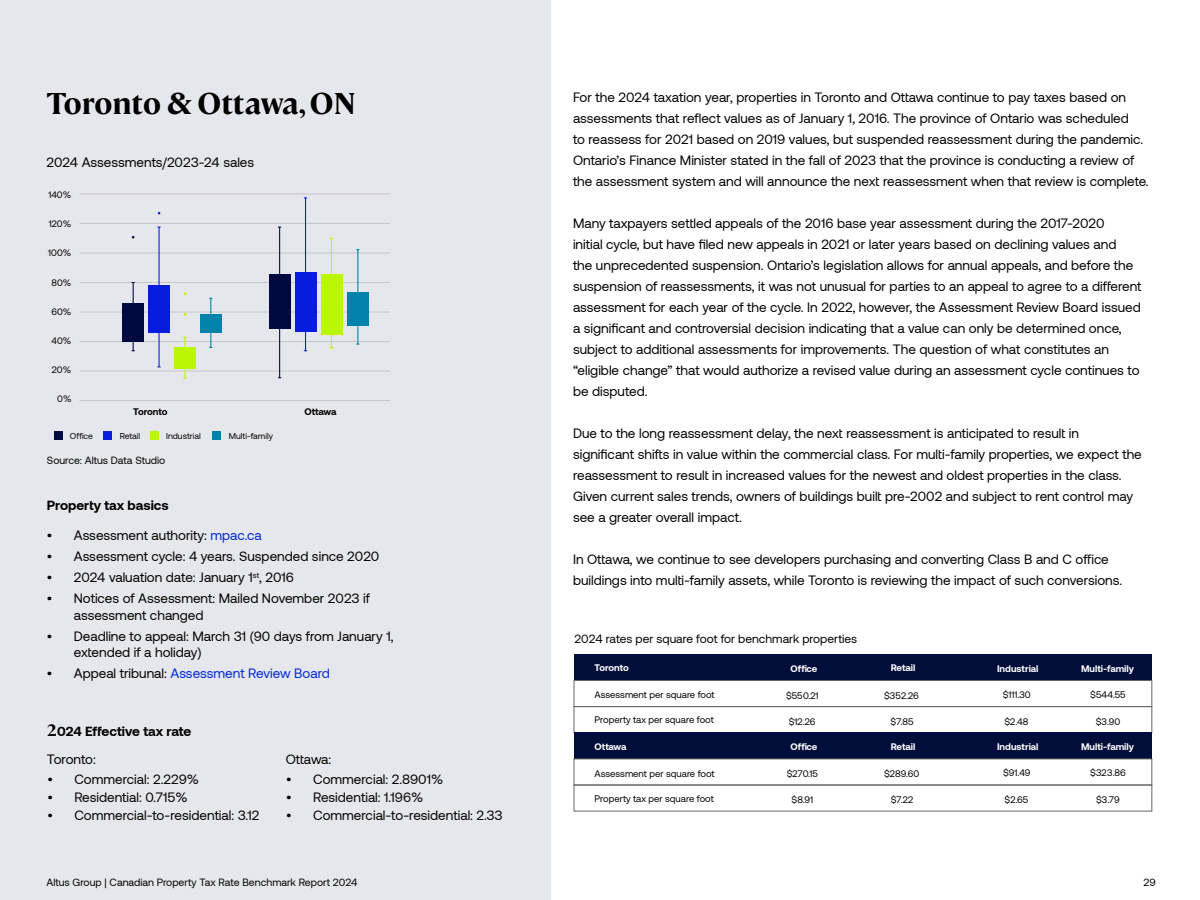
<style>
.page{position:relative;width:1200px;height:900px;background:#fff}
.page>*{position:absolute;margin:0;border:0;box-sizing:border-box;transform-origin:0 0}
.t1{font:700 30px "Cambon";color:#000}
.t2{font:13.5px/21px "Aeonik";color:#000}
.t3{font:13.5px "Aeonik";color:#0028d7}
.t4{font:700 13.5px "Aeonik";color:#000}
.t5{font:13.35px "Aeonik";color:#000}
.t6{font:12px "Aeonik";color:#000}
.t7{font:10.5px "Aeonik";color:#000}
.t8{font:700 9.6px "Aeonik";letter-spacing:-.015em;color:#000}
.t9{font:9.6px "Aeonik";color:#000}
.t10{font:9.45px "Aeonik";color:#000}
.t11{font:700 9.45px "Aeonik";color:#fff}
.t12{font:8.55px "Aeonik";color:#000}
.s1{color:#0028d7}
.s2{color:#000}
.s3{font-family:"Cambon";font-size:16.5px}
</style>
<div class="page">
<div style="left:0;top:0;width:550px;height:900px;background:#e6e7ec"></div>
<hr style="left:79px;top:400px;width:310px;height:1px;background:#c6c6c6">
<hr style="left:79px;top:371px;width:310px;height:1px;background:#c6c6c6">
<hr style="left:79px;top:341px;width:310px;height:1px;background:#c6c6c6">
<hr style="left:79px;top:312px;width:310px;height:1px;background:#c6c6c6">
<hr style="left:79px;top:282px;width:310px;height:1px;background:#c6c6c6">
<hr style="left:79px;top:253px;width:310px;height:1px;background:#c6c6c6">
<hr style="left:79px;top:223px;width:310px;height:1px;background:#c6c6c6">
<hr style="left:79px;top:194px;width:310px;height:1px;background:#c6c6c6">
<div style="left:122px;top:303px;width:22px;height:39px;background:#000940"></div>
<div style="left:148px;top:286px;width:22px;height:47px;background:#081cdf"></div>
<div style="left:174px;top:347px;width:22px;height:22px;background:#bcf500"></div>
<div style="left:200px;top:314px;width:22px;height:19px;background:#0082ab"></div>
<div style="left:270px;top:274px;width:21px;height:54px;background:#000940"></div>
<div style="left:295px;top:272px;width:22px;height:59px;background:#081cdf"></div>
<div style="left:321px;top:274px;width:22px;height:61px;background:#bcf500"></div>
<div style="left:347px;top:293px;width:22px;height:33px;background:#0082ab"></div>
<hr style="left:133px;top:283px;width:1px;height:68px;background:#000940">
<hr style="left:159px;top:227px;width:1px;height:140px;background:#081cdf">
<hr style="left:184px;top:337px;width:1px;height:41px;background:#bcf500">
<hr style="left:210px;top:298px;width:1px;height:49px;background:#0082ab">
<hr style="left:279px;top:227px;width:1px;height:150px;background:#000940">
<hr style="left:305px;top:198px;width:1px;height:153px;background:#081cdf">
<hr style="left:331px;top:239px;width:1px;height:108px;background:#bcf500">
<hr style="left:357px;top:250px;width:1px;height:94px;background:#0082ab">
<div style="left:54px;top:432px;width:9px;height:8px;background:#000940"></div>
<div style="left:103px;top:432px;width:9px;height:8px;background:#081cdf"></div>
<div style="left:150px;top:432px;width:8px;height:8px;background:#bcf500"></div>
<div style="left:213px;top:432px;width:8px;height:8px;background:#0082ab"></div>
<div style="left:574px;top:654px;width:578px;height:26px;background:#010d3a"></div>
<div style="left:574px;top:680px;width:578px;height:27px;border:1px solid #666565"></div>
<div style="left:574px;top:733px;width:578px;height:26px;background:#010d3a"></div>
<div style="left:574px;top:759px;width:578px;height:26px;border:1px solid #666565"></div>
<div style="left:574px;top:785px;width:578px;height:26px;border:1px solid #666565"></div>
<p class="t9" style="left:34px;top:90px;width:27px">200%</p>
<h1 class="t1" style="left:46px;top:82px;width:311px">Toronto &amp; Ottawa, ON</h1>
<p class="t12" style="left:47px;top:95px;width:24px">200%</p>
<p class="t10" style="left:46px;top:112px;width:27px">200%</p>
<p class="t2" style="left:47px;top:152px;width:209px">2024 Assessments/2023-24 sales</p>
<p class="t10" style="left:49px;top:162px;width:24px">160%</p>
<p class="t10" style="left:48px;top:189px;width:24px">140%</p>
<p class="t12" style="left:49px;top:193px;width:22px">120%</p>
<p class="t10" style="left:49px;top:219px;width:24px">120%</p>
<p class="t12" style="left:49px;top:220px;width:23px">100%</p>
<p class="t12" style="left:52px;top:247px;width:20px">80%</p>
<p class="t10" style="left:48px;top:248px;width:25px">100%</p>
<p class="t12" style="left:52px;top:273px;width:20px">60%</p>
<p class="t10" style="left:52px;top:277px;width:21px">80%</p>
<p class="t10" style="left:52px;top:306px;width:21px">60%</p>
<p class="t10" style="left:52px;top:336px;width:21px">40%</p>
<p class="t10" style="left:52px;top:365px;width:21px">20%</p>
<p class="t10" style="left:57px;top:394px;width:16px">0%</p>
<p class="t8" style="left:133px;top:406px;width:36px">Toronto</p>
<p class="t8" style="left:305px;top:406px;width:33px">Ottawa</p>
<p class="t12" style="left:70px;top:431px;width:24px">Office</p>
<p class="t12" style="left:120px;top:431px;width:22px">Retail</p>
<p class="t12" style="left:166px;top:431px;width:36px">Industrial</p>
<p class="t12" style="left:229px;top:431px;width:45px">Multi-family</p>
<p class="t7" style="left:47px;top:455px;width:120px">Source: Altus Data Studio</p>
<p class="t4" style="left:47px;top:498px;width:124px">Property tax basics</p>
<p class="t2" style="left:47px;top:525px;width:216px">• Assessment authority: <span class="s1">mpac.ca</span></p>
<p class="t2" style="left:47px;top:546px;width:334px">• Assessment cycle: 4 years. Suspended since 2020</p>
<p class="t2" style="left:47px;top:567px;width:249px">• 2024 valuation date: January 1<sup>st</sup>, 2016</p>
<p class="t2" style="left:74px;top:591px;width:298px;line-height:16.5px;text-indent:-27px">• Notices of Assessment: Mailed November 2023 if assessment changed</p>
<p class="t2" style="left:74px;top:628px;width:321px;line-height:16.5px;text-indent:-27px">• Deadline to appeal: March 31 (90 days from January 1, extended if a holiday)</p>
<p class="t3" style="left:47px;top:666px;width:285px"><span class="s2">• Appeal tribunal:</span> Assessment Review Board</p>
<p class="t4" style="left:47px;top:723px;width:146px"><span class="s3">2</span>024 Effective tax rate</p>
<p class="t2" style="left:47px;top:749px;width:50px">Toronto:</p>
<p class="t2" style="left:286px;top:749px;width:47px">Ottawa:</p>
<p class="t2" style="left:47px;top:768px;width:153px">• Commercial: 2.229%</p>
<p class="t2" style="left:47px;top:786px;width:142px">• Residential: 0.715%</p>
<p class="t2" style="left:47px;top:804px;width:214px">• Commercial-to-residential: 3.12</p>
<p class="t2" style="left:286px;top:768px;width:159px">• Commercial: 2.8901%</p>
<p class="t2" style="left:286px;top:786px;width:139px">• Residential: 1.196%</p>
<p class="t2" style="left:286px;top:804px;width:218px">• Commercial-to-residential: 2.33</p>
<p class="t7" style="left:46px;top:877px;width:313px">Altus Group | Canadian Property Tax Rate Benchmark Report 2024</p>
<p class="t2" style="left:573px;top:87px;width:577px">For the 2024 taxation year, properties in Toronto and Ottawa continue to pay taxes based on assessments that reflect values as of January 1, 2016. The province of Ontario was scheduled<br>to reassess for 2021 based on 2019 values, but suspended reassessment during the pandemic.<br>Ontario’s Finance Minister stated in the fall of 2023 that the province is conducting a review of the assessment system and will announce the next reassessment when that review is complete.</p>
<p class="t2" style="left:573px;top:213px;width:570px">Many taxpayers settled appeals of the 2016 base year assessment during the 2017-2020<br>initial cycle, but have filed new appeals in 2021 or later years based on declining values and<br>the unprecedented suspension. Ontario’s legislation allows for annual appeals, and before the suspension of reassessments, it was not unusual for parties to an appeal to agree to a different assessment for each year of the cycle. In 2022, however, the Assessment Review Board issued a significant and controversial decision indicating that a value can only be determined once, subject to additional assessments for improvements. The question of what constitutes an “eligible change” that would authorize a revised value during an assessment cycle continues to be disputed.</p>
<p class="t2" style="left:573px;top:423px;width:570px">Due to the long reassessment delay, the next reassessment is anticipated to result in significant shifts in value within the commercial class. For multi-family properties, we expect the reassessment to result in increased values for the newest and oldest properties in the class.<br>Given current sales trends, owners of buildings built pre-2002 and subject to rent control may see a greater overall impact.</p>
<p class="t2" style="left:573px;top:549px;width:551px">In Ottawa, we continue to see developers purchasing and converting Class B and C office buildings into multi-family assets, while Toronto is reviewing the impact of such conversions.</p>
<p class="t5" style="left:582px;top:548px;width:605px">Figur 3.10: Toronto and Ottawa Benchmark properties: Median assessments and taxes per square foot</p>
<p class="t6" style="left:574px;top:632px;width:284px">2024 rates per square foot for benchmark properties</p>
<p class="t11" style="left:595px;top:663px;width:36px">Toronto</p>
<p class="t10" style="left:595px;top:690px;width:122px">Assessment per square foot</p>
<p class="t10" style="left:786px;top:691px;width:34px">$550.21</p>
<p class="t11" style="left:791px;top:663px;width:28px">Office</p>
<p class="t10" style="left:595px;top:715px;width:121px">Property tax per square foot</p>
<p class="t11" style="left:595px;top:741px;width:33px">Ottawa</p>
<p class="t10" style="left:595px;top:768px;width:122px">Assessment per square foot</p>
<p class="t10" style="left:787px;top:769px;width:33px">$270.15</p>
<p class="t10" style="left:789px;top:716px;width:28px">$12.26</p>
<p class="t11" style="left:791px;top:741px;width:28px">Office</p>
<p class="t10" style="left:595px;top:793px;width:121px">Property tax per square foot</p>
<p class="t10" style="left:792px;top:795px;width:23px">$8.91</p>
<p class="t11" style="left:891px;top:663px;width:26px">Retail</p>
<p class="t10" style="left:884px;top:691px;width:36px">$352.26</p>
<p class="t10" style="left:891px;top:716px;width:24px">$7.85</p>
<p class="t11" style="left:891px;top:741px;width:26px">Retail</p>
<p class="t10" style="left:884px;top:769px;width:37px">$289.60</p>
<p class="t10" style="left:891px;top:795px;width:24px">$7.22</p>
<p class="t11" style="left:997px;top:663px;width:43px">Industrial</p>
<p class="t11" style="left:1081px;top:663px;width:54px">Multi-family</p>
<p class="t10" style="left:1003px;top:689px;width:30px">$111.30</p>
<p class="t10" style="left:1004px;top:716px;width:26px">$2.48</p>
<p class="t10" style="left:1090px;top:689px;width:37px">$544.55</p>
<p class="t10" style="left:1096px;top:716px;width:26px">$3.90</p>
<p class="t11" style="left:997px;top:742px;width:43px">Industrial</p>
<p class="t11" style="left:1081px;top:742px;width:54px">Multi-family</p>
<p class="t10" style="left:1003px;top:768px;width:29px">$91.49</p>
<p class="t10" style="left:1005px;top:795px;width:25px">$2.65</p>
<p class="t10" style="left:1090px;top:768px;width:37px">$323.86</p>
<p class="t10" style="left:1096px;top:795px;width:25px">$3.79</p>
<p class="t7" style="left:1143px;top:876px;width:14px">29</p>
</div>
